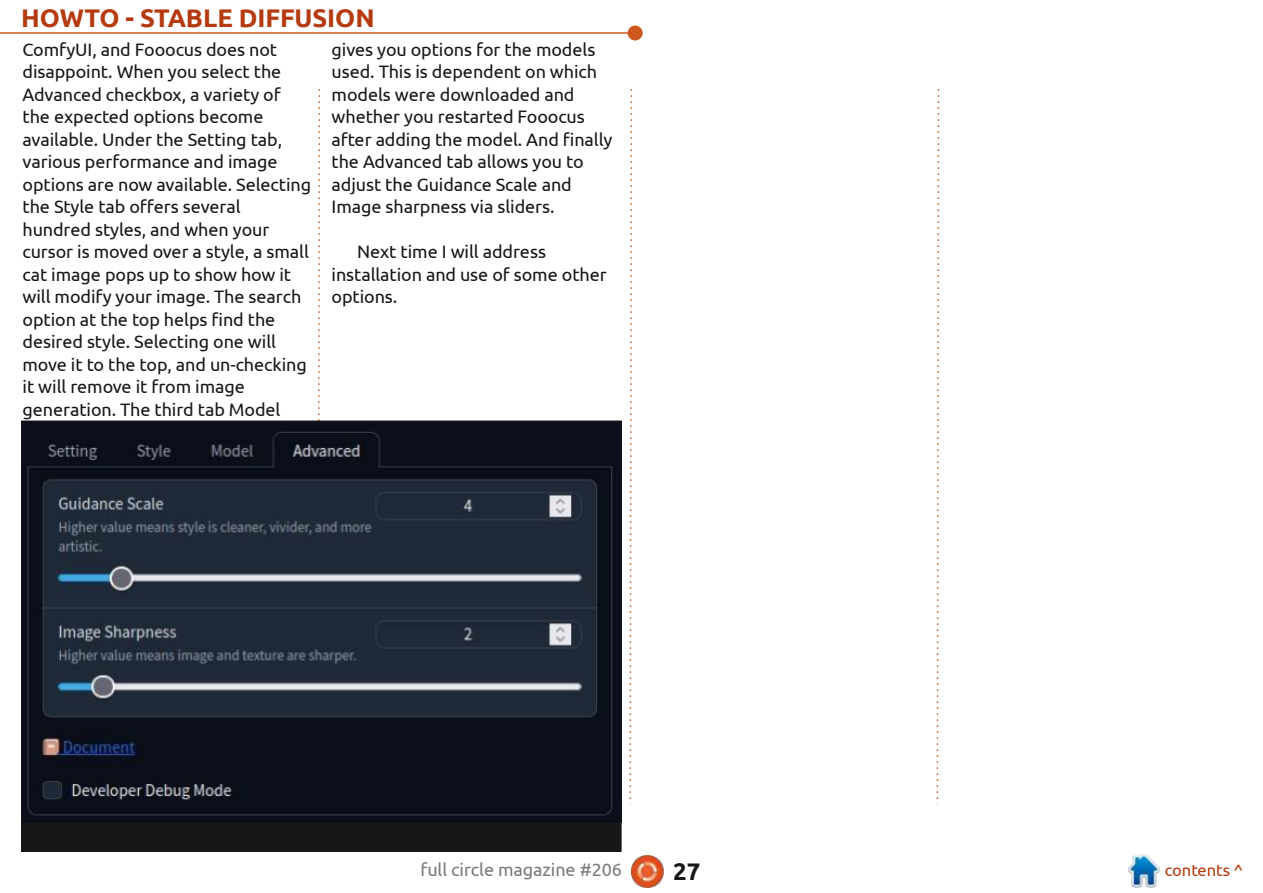
<style>
.page{position:relative;width:1263px;height:893px;background:#fff}
.page>*{position:absolute;margin:0;border:0;box-sizing:border-box;transform-origin:0 0}
.t1{font:700 25.5px "Ubuntu";letter-spacing:-.005em;color:#b53a10}
.t2{font:700 24px "Ubuntu";color:#181715}
.t3{font:18px/22.5px "Ubuntu";letter-spacing:-.005em;color:#181715}
.t4{font:18px "Ubuntu";letter-spacing:-.005em;color:#79797f}
.t5{font:16.5px "Ubuntu";letter-spacing:-.005em;color:#b53a10}
</style>
<div class="page">
<img style="left:631px;top:855px;width:33px;height:33px">
<img style="left:1128px;top:855px;width:32px;height:32px">
<hr style="left:0;top:32px;width:635px;height:2px;background:#cd581e">
<div style="left:628px;top:25px;width:15px;height:15px;background:#cd581e;border-radius:50%"></div>
<svg style="left:629px;top:89px;width:4px;height:715px"></svg>
<svg style="left:317px;top:89px;width:4px;height:332px"></svg>
<svg style="left:936px;top:89px;width:4px;height:715px"></svg>
<div style="left:22px;top:421px;width:599px;height:430px;background:#181715"></div>
<img style="left:24px;top:423px;width:595px;height:400px">
<h1 class="t1" style="left:21px;top:3px;width:355px">HOWTO - STABLE DIFFUSION</h1>
<p class="t3" style="left:22px;top:38px;width:290px">ComfyUI, and Fooocus does not disappoint. When you select the<br>Advanced checkbox, a variety of the expected options become available. Under the Setting tab, various performance and image options are now available. Selecting the Style tab offers several hundred styles, and when your cursor is moved over a style, a small cat image pops up to show how it will modify your image. The search option at the top helps find the desired style. Selecting one will move it to the top, and un-checking it will remove it from image generation. The third tab Model</p>
<p class="t3" style="left:332px;top:38px;width:282px">gives you options for the models used. This is dependent on which models were downloaded and whether you restarted Fooocus after adding the model. And finally the Advanced tab allows you to adjust the Guidance Scale and<br>Image sharpness via sliders.</p>
<p class="t3" style="left:332px;top:240px;width:277px;text-indent:26px">Next time I will address installation and use of some other options.</p>
<p class="t4" style="left:420px;top:859px;width:203px">full circle magazine #206</p>
<h2 class="t2" style="left:673px;top:857px;width:29px">27</h2>
<p class="t5" style="left:1165px;top:860px;width:80px">contents ^</p>
</div>
